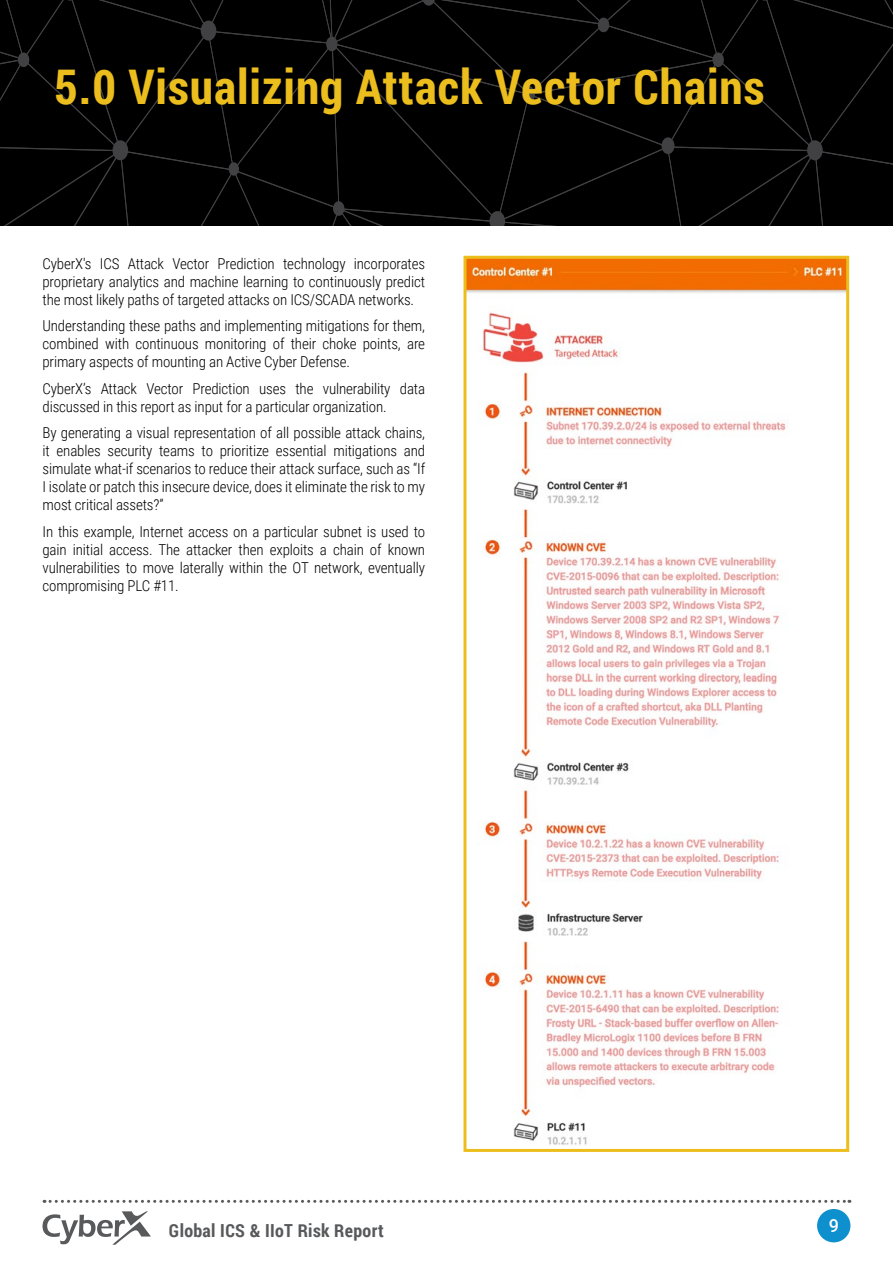
<style>
.page{position:relative;width:893px;height:1263px;background:#fff}
.page>*{position:absolute;margin:0;border:0;box-sizing:border-box;transform-origin:0 0}
.t1{font:700 47.7px "Roboto Condensed";letter-spacing:.02em;color:#ecbe1d}
.t2{font:700 18px "Roboto Condensed";letter-spacing:.02em;color:#58595b}
.t3{font:500 18px "Roboto";color:#fff}
.t4{font:300 15px/18px "Roboto Condensed";letter-spacing:-.01em;color:#000;text-align:justify}
</style>
<div class="page">
<svg style="left:43px;top:1211px;width:108px;height:34px"></svg>
<svg style="left:44px;top:1200px;width:806px;height:3px"></svg>
<div style="left:817px;top:1209px;width:33px;height:33px;background:#0e8fce;border-radius:50%"></div>
<div style="left:0;top:0;width:893px;height:225px;background:#000"></div>
<img style="left:467px;top:260px;width:378px;height:885px">
<div style="left:463px;top:256px;width:386px;height:896px;border:3px solid #ecbe1d"></div>
<h1 class="t1" style="left:54px;top:53px;width:712px">5.0 Visualizing Attack Vector Chains</h1>
<p class="t4" style="left:43px;top:254px;width:384px;text-align:left">CyberXs'<br>proprietary analytics and machine learning to continuously predict the most likely paths of targeted attacks on ICS/SCADA networks.</p>
<p class="t4" style="left:43px;top:316px;width:384px">Understanding these paths and implementing mitigations for them, combined with continuous monitoring of their choke points, are primary aspects of mounting an Active Cyber Defense.</p>
<p class="t4" style="left:400px;top:379px;width:27px">data</p>
<p class="t4" style="left:128px;top:254px;width:38px">Attack</p>
<p class="t4" style="left:217px;top:254px;width:59px">Prediction</p>
<p class="t4" style="left:283px;top:254px;width:64px">technology</p>
<p class="t4" style="left:100px;top:254px;width:21px">ICS</p>
<p class="t4" style="left:354px;top:254px;width:73px">incorporates</p>
<p class="t4" style="left:172px;top:254px;width:38px">Vector</p>
<p class="t4" style="left:43px;top:379px;width:346px">CyberXs’<br>discussed in this report as input for a particular organization.</p>
<p class="t4" style="left:43px;top:423px;width:384px">By generating a visual representation of all possible attack chains, it enables security teams to prioritize essential mitigations and simulate what i f- scenarios to reduce their attack surface, such as “If I isolate or patch this insecure device, does it eliminate the risk to my most critical assets “?</p>
<p class="t4" style="left:43px;top:522px;width:384px">In this example, Internet access on a particular subnet is used to gain initial access. The attacker then exploits a chain of known vulnerabilities to move laterally within the OT network, eventually compromising PLC #11.</p>
<p class="t4" style="left:101px;top:379px;width:38px">Attack</p>
<p class="t4" style="left:192px;top:379px;width:59px">Prediction</p>
<p class="t4" style="left:295px;top:379px;width:20px">the</p>
<p class="t4" style="left:323px;top:379px;width:69px">vulnerability</p>
<p class="t4" style="left:146px;top:379px;width:38px">Vector</p>
<p class="t4" style="left:259px;top:379px;width:29px">uses</p>
<p class="t2" style="left:169px;top:1218px;width:216px">Global ICS &amp; IIoT Risk Report</p>
<p class="t3" style="left:829px;top:1212px;width:12px">9</p>
</div>
